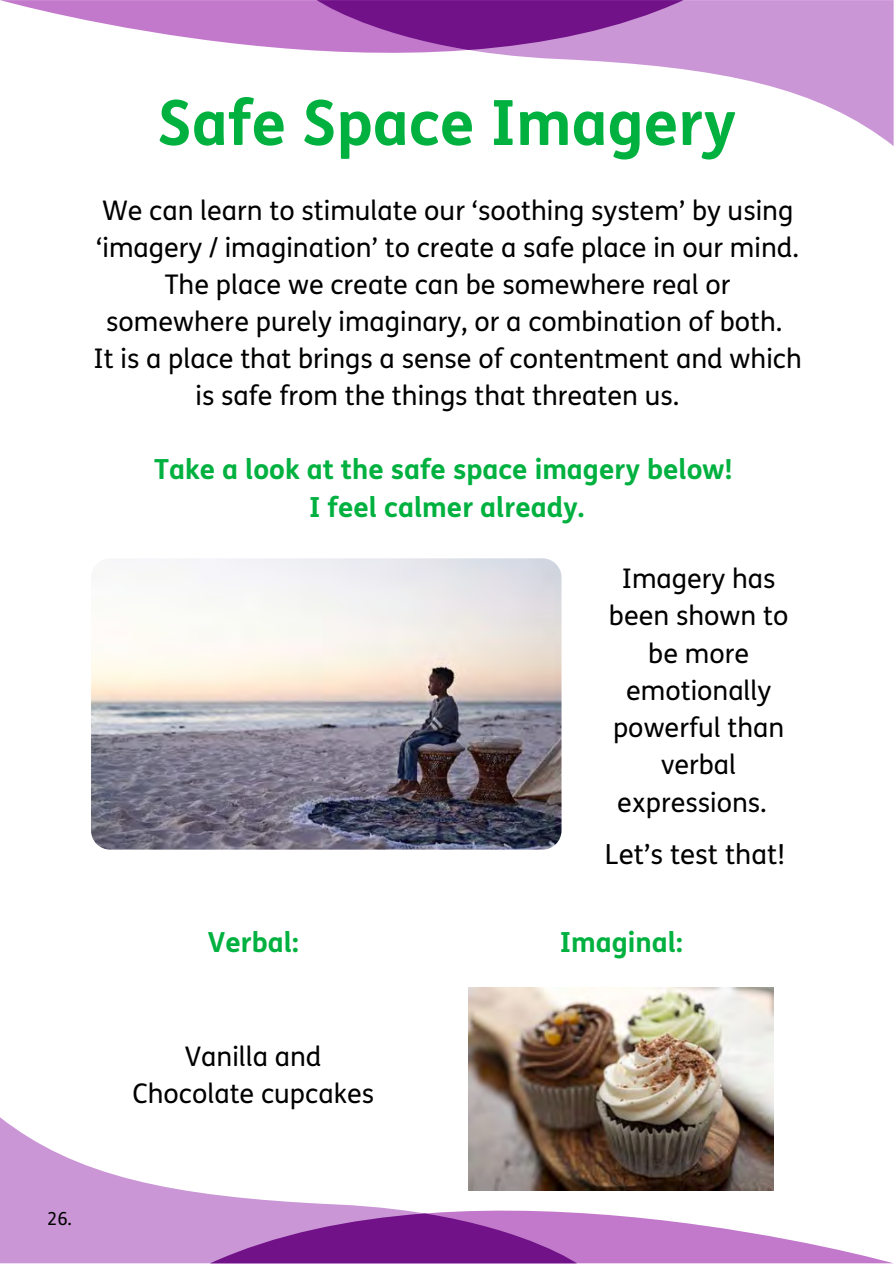
<style>
.page{position:relative;width:894px;height:1264px;background:#fff}
.page>*{position:absolute;margin:0;border:0;box-sizing:border-box;transform-origin:0 0}
.t1{font:700 62.25px "FS Me";color:#00b140}
.t2{font:700 27.6px/38.2px "FS Me";color:#00b140;text-align:center}
.t3{font:27.6px "FS Me";color:#000}
.t4{font:27px/37.2px "FS Me";color:#000;text-align:center}
.t5{font:18px "FS Me";color:#000}
</style>
<div class="page">
<svg style="left:0;top:0;width:316px;height:51px;fill:#c279cb"></svg>
<svg style="left:316px;top:0;width:577px;height:146px"></svg>
<svg style="left:316px;top:0;width:367px;height:50px;background:#913fa4"></svg>
<svg style="left:576px;top:1144px;width:316px;height:119px"></svg>
<svg style="left:0;top:1117px;width:576px;height:146px"></svg>
<svg style="left:210px;top:1213px;width:366px;height:50px;background:#9240a4"></svg>
<img style="left:468px;top:987px;width:305px;height:203px">
<img style="left:91px;top:558px;width:470px;height:291px">
<h3 class="t1" style="left:157px;top:88px;width:580px">Safe Space Imagery</h3>
<h2 class="t4" style="left:102px;top:192px;width:692px">We can learn to stimulate our ‘soothing system’ by using</h2>
<h2 class="t4" style="left:96px;top:229px;width:704px">‘imagery / imagination’ to create a safe place in our mind.</h2>
<h2 class="t4" style="left:165px;top:267px;width:567px">The place we create can be somewhere real or</h2>
<h2 class="t4" style="left:106px;top:304px;width:677px">somewhere purely imaginary, or a combination of both.</h2>
<h2 class="t4" style="left:93px;top:341px;width:709px">It is a place that brings a sense of contentment and which</h2>
<h2 class="t4" style="left:195px;top:378px;width:485px">is safe from the things that threaten us.</h2>
<h3 class="t2" style="left:154px;top:451px;width:580px">Take a look at the safe space imagery below!<br>I feel calmer already.</h3>
<h3 class="t2" style="left:207px;top:924px;width:93px">Verbal:</h3>
<h2 class="t4" style="left:132px;top:1038px;width:243px">Vanilla and<br>Chocolate cupcakes</h2>
<h3 class="t4" style="left:608px;top:560px;width:181px">Imagery has been shown to be more emotionally powerful than verbal expressions.</h3>
<h2 class="t3" style="left:604px;top:838px;width:182px">Let’s test that!</h2>
<p class="t2" style="left:559px;top:924px;width:124px">Imaginal:</p>
<p class="t5" style="left:47px;top:1208px;width:26px">26.</p>
</div>
